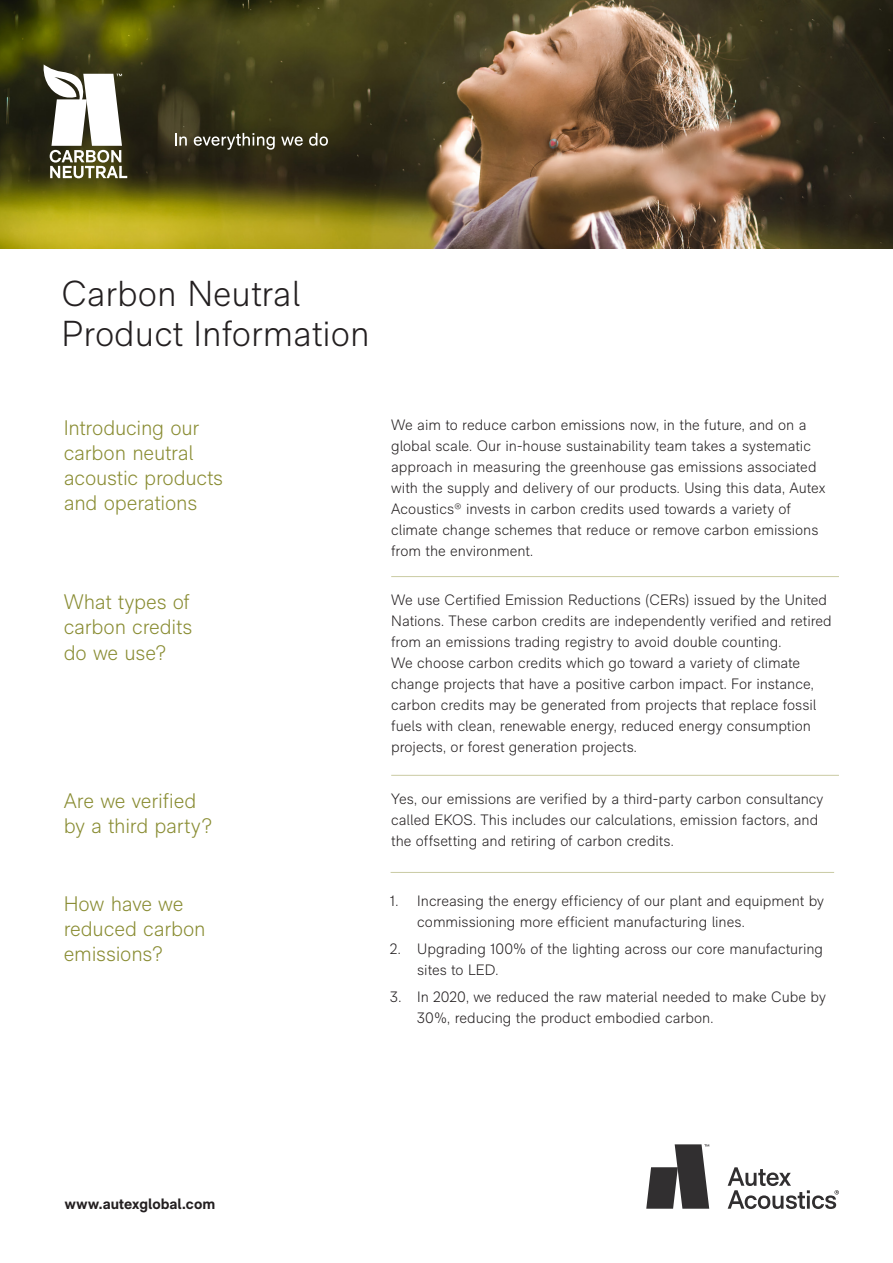
<style>
.page{position:relative;width:893px;height:1263px;background:#fff}
.page>*{position:absolute;margin:0;border:0;box-sizing:border-box;transform-origin:0 0}
.t1{font:300 36px "RM Neue";color:#231f20}
.t2{font:300 21px/25.2px "RM Neue";letter-spacing:-.01em;color:#898c32}
.t3{font:300 15px/21px "RM Neue";color:#231f20}
.t4{font:700 15px "RM Neue";letter-spacing:.005em;color:#231f20}
</style>
<div class="page">
<svg style="left:646px;top:1144px;width:63px;height:65px"></svg>
<svg style="left:728px;top:1167px;width:111px;height:42px"></svg>
<img style="left:0;top:0;width:893px;height:249px">
<hr style="left:391px;top:576px;width:448px;height:1px;background:#cacba3">
<hr style="left:391px;top:775px;width:448px;height:1px;background:#cacba3">
<hr style="left:391px;top:872px;width:443px;height:1px;background:#cacba3">
<svg style="left:175px;top:133px;width:12px;height:13px"></svg>
<svg style="left:194px;top:133px;width:81px;height:17px"></svg>
<svg style="left:281px;top:136px;width:22px;height:10px"></svg>
<svg style="left:309px;top:133px;width:19px;height:13px"></svg>
<svg style="left:41px;top:64px;width:86px;height:114px"></svg>
<p class="t1" style="left:62px;top:272px;width:240px">Carbon Neutral</p>
<p class="t1" style="left:62px;top:312px;width:309px">Product Information</p>
<p class="t2" style="left:64px;top:414px;width:161px">Introducing our carbon neutral acoustic products and operations</p>
<p class="t3" style="left:391px;top:414px;width:436px">We aim to reduce carbon emissions now, in the future, and on a global scale. Our in-house sustainability team takes a systematic approach in measuring the greenhouse gas emissions associated with the supply and delivery of our products. Using this data, Autex Acoustics® invests in carbon credits used towards a variety of climate change schemes that reduce or remove carbon emissions from the environment.</p>
<p class="t2" style="left:64px;top:589px;width:130px;text-align:justify">What types of carbon credits do we use?</p>
<p class="t3" style="left:391px;top:589px;width:442px">We use Certified Emission Reductions (CERs) issued by the United Nations. These carbon credits are independently verified and retired from an emissions trading registry to avoid double counting.<br>We choose carbon credits which go toward a variety of climate change projects that have a positive carbon impact. For instance, carbon credits may be generated from projects that replace fossil fuels with clean, renewable energy, reduced energy consumption projects, or forest generation projects.</p>
<p class="t2" style="left:64px;top:788px;width:150px">Are we verified by a third party?</p>
<p class="t3" style="left:391px;top:788px;width:434px">Yes, our emissions are verified by a third-party carbon consultancy called EKOS. This includes our calculations, emission factors, and the offsetting and retiring of carbon credits.</p>
<p class="t2" style="left:64px;top:891px;width:143px">How have we reduced carbon emissions?</p>
<p class="t3" style="left:417px;top:890px;width:408px;text-indent:-27px">1. Increasing the energy efficiency of our plant and equipment by commissioning more efficient manufacturing lines.</p>
<p class="t3" style="left:417px;top:938px;width:407px;text-indent:-27px">2. Upgrading 100% of the lighting across our core manufacturing sites to LED.</p>
<p class="t3" style="left:417px;top:986px;width:410px;text-indent:-27px">3. In 2020, we reduced the raw material needed to make Cube by<br>30%, reducing the product embodied carbon.</p>
<p class="t4" style="left:65px;top:1194px;width:152px">www.autexglobal.com</p>
</div>
